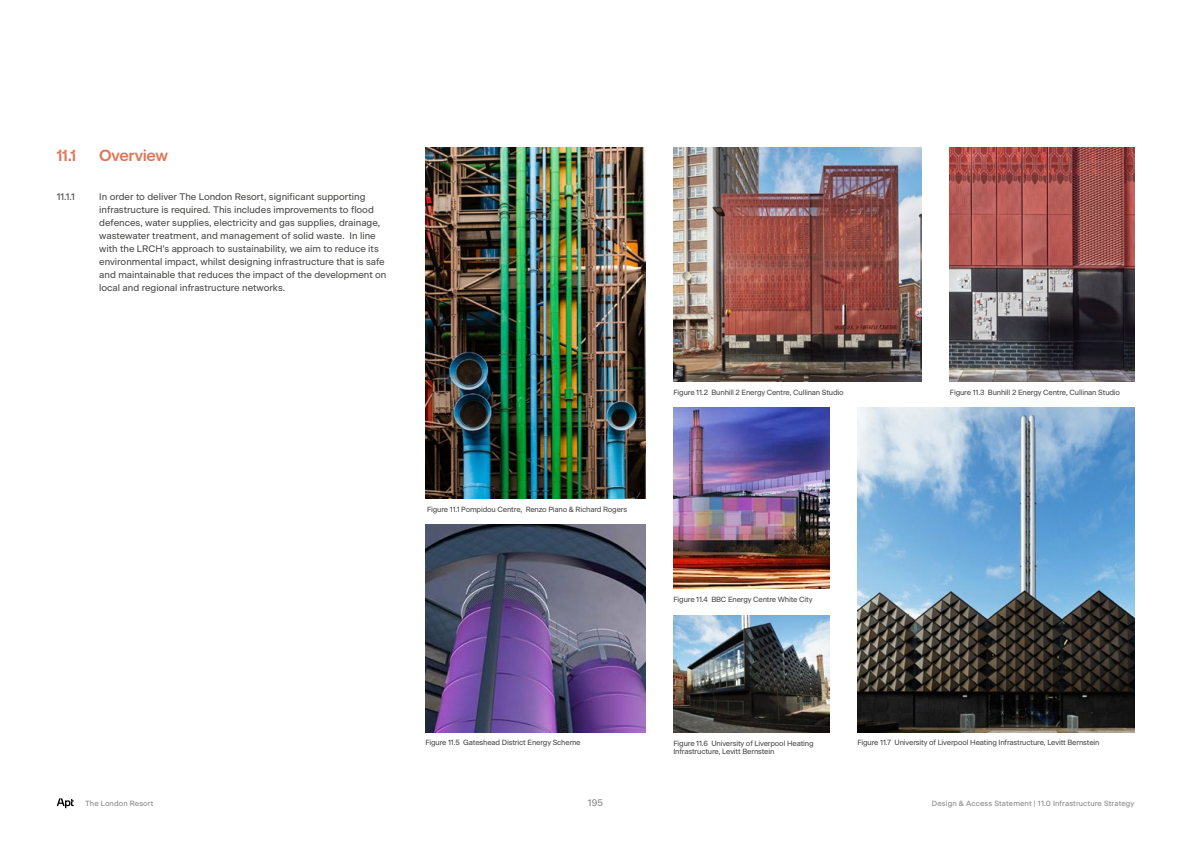
<style>
.page{position:relative;width:1191px;height:842px;background:#fff}
.page>*{position:absolute;margin:0;border:0;box-sizing:border-box;transform-origin:0 0}
.t1{font:600 16px "Apt Sans Headline";letter-spacing:-.02em;color:#e07757}
.t2{font:9.5px/13px "Apt Sans";color:#4a4a49}
.t3{font:9.5px "Apt Sans";color:#878787}
.t4{font:7.5px/8.5px "Apt Sans";letter-spacing:-.02em;color:#4a4a49}
.t5{font:7.5px "Apt Sans";letter-spacing:.015em;color:#878787}
</style>
<div class="page">
<svg style="left:57px;top:798px;width:17px;height:10px"></svg>
<img style="left:425px;top:148px;width:220px;height:351px">
<img style="left:673px;top:148px;width:248px;height:234px">
<img style="left:950px;top:148px;width:184px;height:234px">
<img style="left:857px;top:408px;width:277px;height:325px">
<img style="left:425px;top:525px;width:220px;height:208px">
<img style="left:673px;top:616px;width:156px;height:117px">
<img style="left:673px;top:408px;width:156px;height:181px">
<h1 class="t1" style="left:57px;top:143px;width:21px">11.1</h1>
<h1 class="t1" style="left:99px;top:143px;width:70px">Overview</h1>
<p class="t2" style="left:57px;top:189px;width:20px">11.1.1</p>
<p class="t2" style="left:99px;top:189px;width:289px">In order to deliver The London Resort, significant supporting infrastructure is required. This includes improvements to flood defences, water supplies, electricity and gas supplies, drainage, wastewater treatment, and management of solid waste. In line with the LRCH’s approach to sustainability, we aim to reduce its environmental impact, whilst designing infrastructure that is safe and maintainable that reduces the impact of the development on local and regional infrastructure networks.</p>
<p class="t4" style="left:427px;top:504px;width:202px">Figure 11.1 Pompidou Centre, Renzo Piano &amp; Richard Rogers</p>
<p class="t4" style="left:673px;top:387px;width:172px">Figure 11.2 Bunhill 2 Energy Centre, Cullinan Studio</p>
<p class="t4" style="left:950px;top:387px;width:172px">Figure 11.3 Bunhill 2 Energy Centre, Cullinan Studio</p>
<p class="t4" style="left:673px;top:595px;width:141px">Figure 11.4 BBC Energy Centre White City</p>
<p class="t4" style="left:425px;top:738px;width:157px">Figure 11.5 Gateshead District Energy Scheme</p>
<p class="t4" style="left:673px;top:738px;width:142px">Figure 11.6 University of Liverpool Heating<br>Infrastructure, Levitt Bernstein</p>
<p class="t4" style="left:857px;top:738px;width:244px">Figure 11.7 University of Liverpool Heating Infrastructure, Levitt Bernstein</p>
<p class="t5" style="left:85px;top:798px;width:70px">The London Resort</p>
<p class="t3" style="left:588px;top:795px;width:17px">195</p>
<p class="t5" style="left:932px;top:798px;width:204px">Design &amp; Access Statement | 11.0 Infrastructure Strategy</p>
</div>
